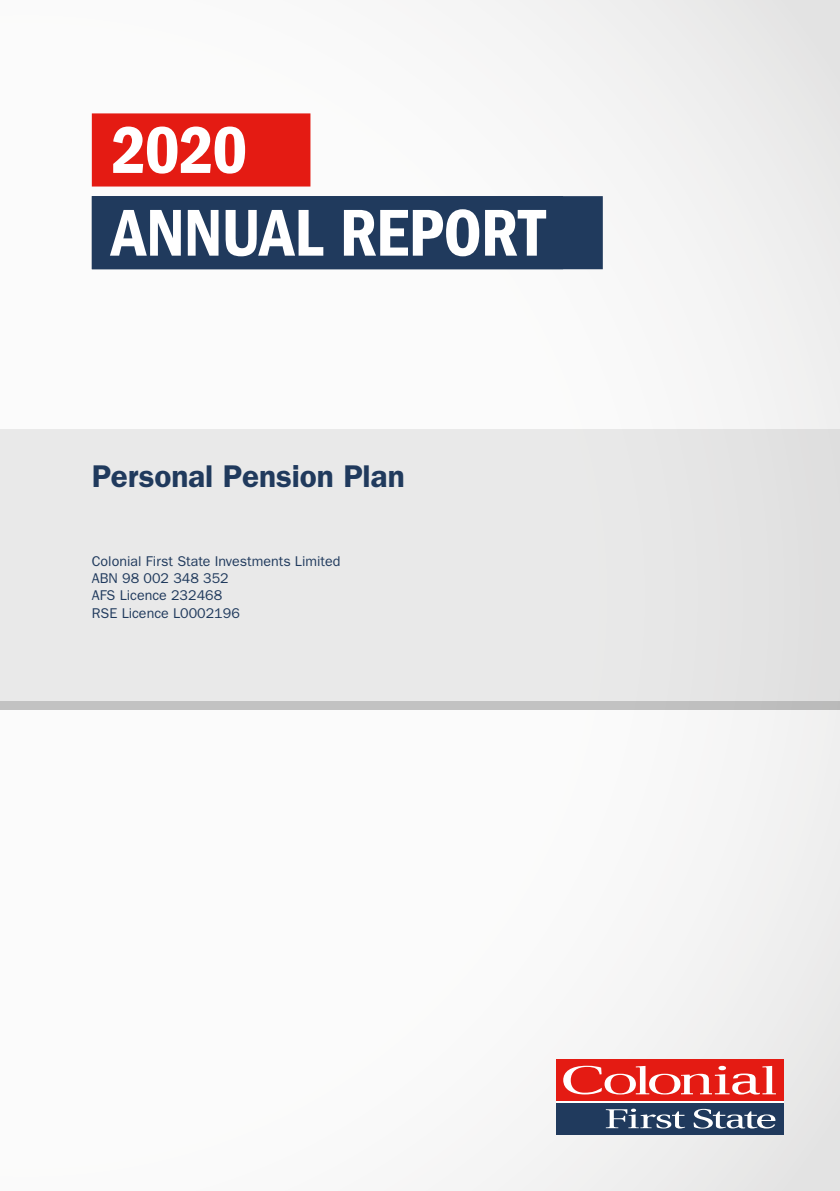
<style>
.page{position:relative;width:840px;height:1191px;background:#fff}
.page>*{position:absolute;margin:0;border:0;box-sizing:border-box;transform-origin:0 0}
.t1{font:68.6px/82.8px "ITC Franklin Gothic Std Dm Cd";letter-spacing:-.01em;color:#fff}
.t2{font:600 31.6px "ITC Franklin Gothic Std";letter-spacing:-.005em;color:#203a5d}
.t3{font:14.2px/17.4px "ITC Franklin Gothic Std";color:#203a5d}
</style>
<div class="page">
<div style="left:0;top:0;width:839px;height:1191px;background:linear-gradient(to right,#fffefe,#f0f0f0)"></div>
<div style="left:0;top:429px;width:839px;height:271px;background:#ededed"></div>
<div style="left:0;top:700px;width:839px;height:9px;background:#c6c6c6"></div>
<div style="left:92px;top:113px;width:218px;height:73px;background:#e41b13"></div>
<div style="left:92px;top:196px;width:510px;height:73px;background:#203a5d"></div>
<hr style="left:556px;top:1100px;width:226px;height:3px;background:#fff">
<div style="left:556px;top:1059px;width:226px;height:41px;background:#e41b13"></div>
<div style="left:556px;top:1103px;width:226px;height:31px;background:#203a5d"></div>
<svg style="left:563px;top:1065px;width:212px;height:29px"></svg>
<svg style="left:605px;top:1108px;width:79px;height:20px"></svg>
<svg style="left:693px;top:1108px;width:82px;height:20px"></svg>
<h1 class="t1" style="left:111px;top:109px;width:435px">2020<br>ANNUAL REPORT</h1>
<h2 class="t2" style="left:92px;top:457px;width:314px">Personal Pension Plan</h2>
<p class="t3" style="left:92px;top:552px;width:250px">Colonial First State Investments Limited<br>ABN 98 002 348 352<br>AFS Licence 232468<br>RSE Licence L0002196</p>
</div>
